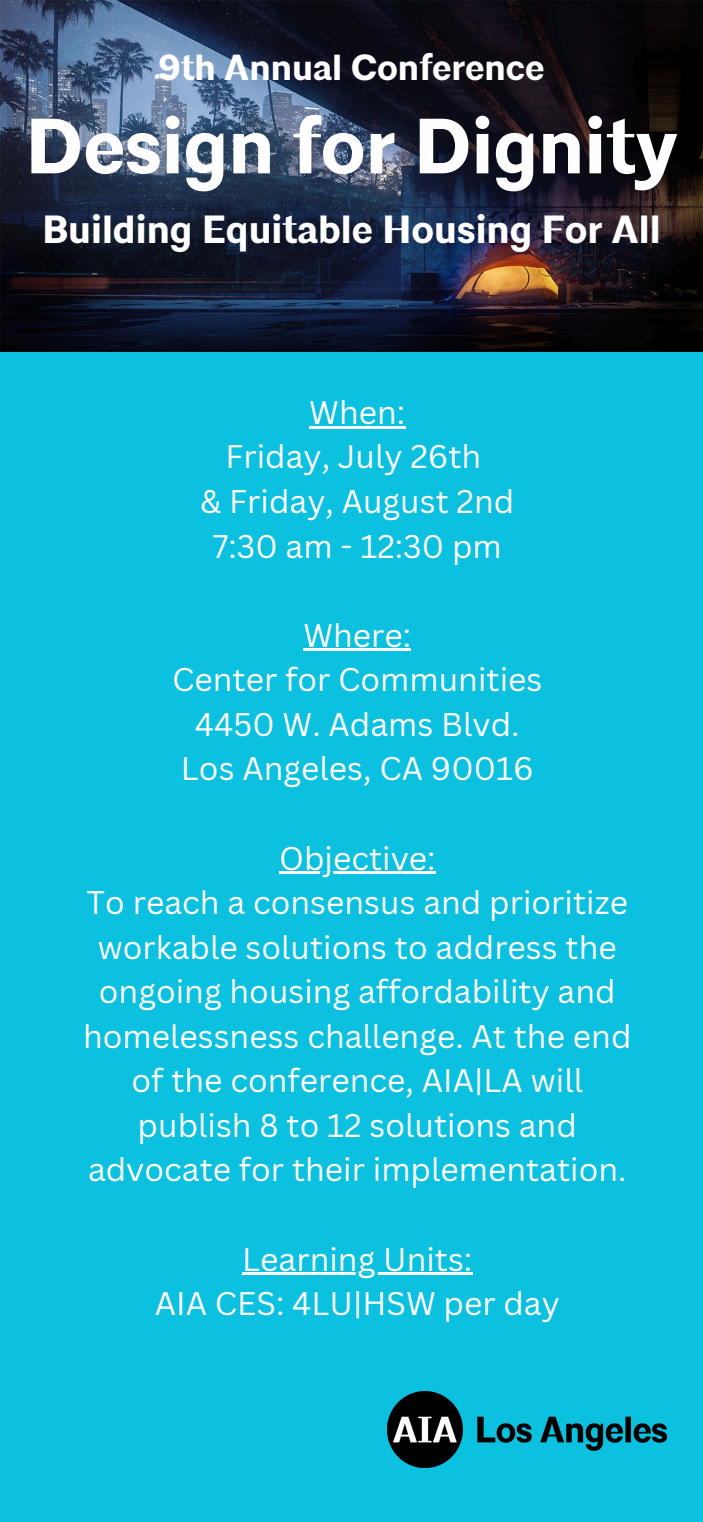
<style>
.page{position:relative;width:703px;height:1522px;background:#fff}
.page>*{position:absolute;margin:0;border:0;box-sizing:border-box;transform-origin:0 0}
.t1{font:700 78px "Architype";color:#fefefe}
.t2{font:700 39.25px "Architype";color:#fefefe}
.t3{font:700 36.12px "Architype";color:#fefefe}
.t4{font:31.88px/44.5px "Canva Sans";color:#fefefe;text-align:center}
</style>
<div class="page">
<div style="left:0;top:0;width:702px;height:1521px;background:#0cc0df"></div>
<img style="left:0;top:0;width:702px;height:351px">
<img style="left:387px;top:1391px;width:278px;height:76px">
<hr style="left:309px;top:426px;width:96px;height:2px;background:#fefefe">
<hr style="left:303px;top:648px;width:108px;height:3px;background:#fefefe">
<hr style="left:279px;top:871px;width:156px;height:3px;background:#fefefe">
<hr style="left:242px;top:1272px;width:230px;height:2px;background:#fefefe">
<p class="t3" style="left:158px;top:48px;width:387px">9th Annual Conference</p>
<p class="t1" style="left:25px;top:103px;width:653px">Design for Dignity</p>
<p class="t2" style="left:42px;top:207px;width:619px">Building Equitable Housing For All</p>
<p class="t4" style="left:309px;top:389px;width:97px">When:</p>
<p class="t4" style="left:225px;top:434px;width:257px">Friday, July 26th</p>
<p class="t4" style="left:200px;top:478px;width:315px">&amp; Friday, August 2nd</p>
<p class="t4" style="left:213px;top:523px;width:290px">7:30 am - 12:30 pm</p>
<p class="t4" style="left:303px;top:612px;width:109px">Where:</p>
<p class="t4" style="left:172px;top:656px;width:371px">Center for Communities</p>
<p class="t4" style="left:195px;top:701px;width:326px">4450 W. Adams Blvd.</p>
<p class="t4" style="left:181px;top:745px;width:354px">Los Angeles, CA 90016</p>
<p class="t4" style="left:279px;top:834px;width:158px">Objective:</p>
<p class="t4" style="left:83px;top:879px;width:549px">To reach a consensus and prioritize workable solutions to address the ongoing housing affordability and homelessness challenge. At the end of the conference, AIA|LA will publish 8 to 12 solutions and advocate for their implementation.</p>
<p class="t4" style="left:242px;top:1235px;width:231px">Learning Units:</p>
<p class="t4" style="left:155px;top:1280px;width:406px">AIA CES: 4LU|HSW per day</p>
</div>
